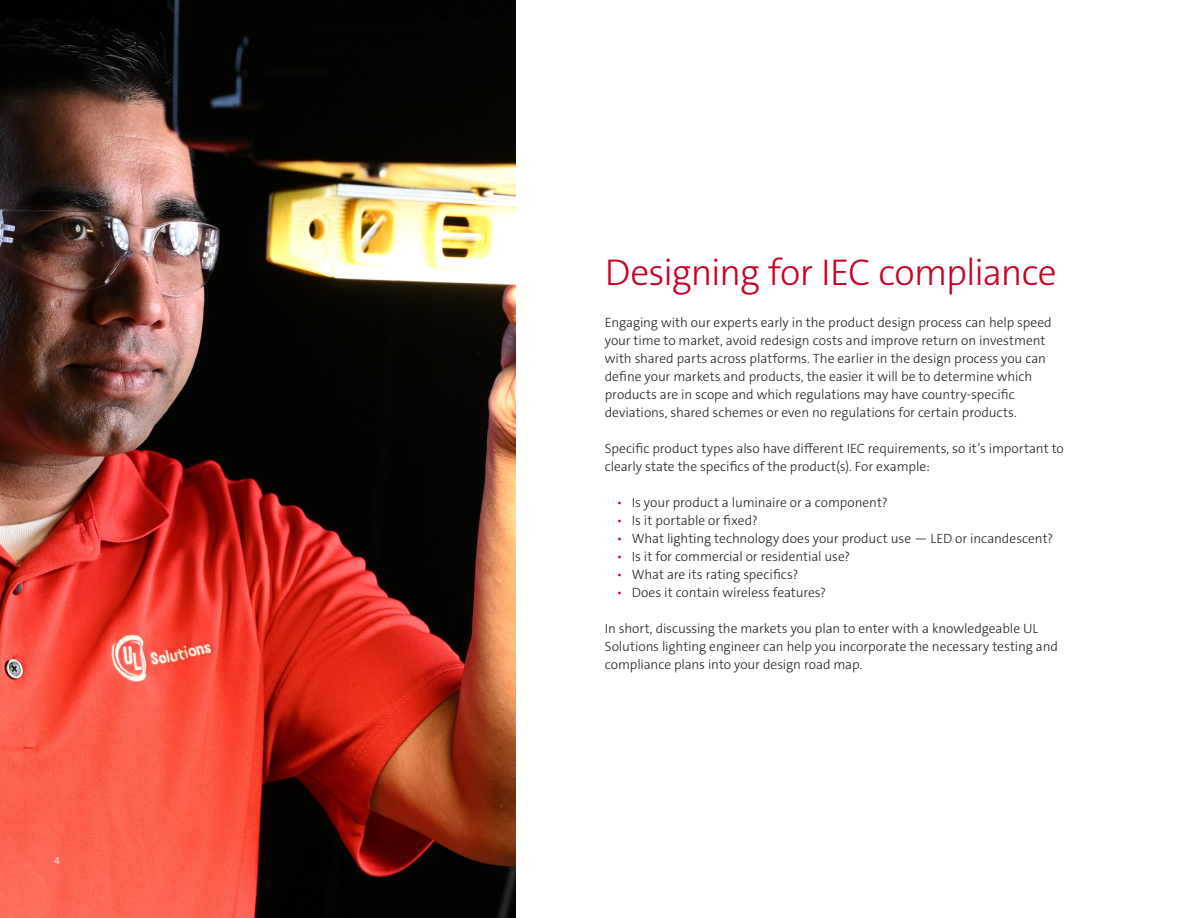
<style>
.page{position:relative;width:1188px;height:918px;background:#fff}
.page>*{position:absolute;margin:0;border:0;box-sizing:border-box;transform-origin:0 0}
.Interior_Headline{font:300 37.5px "The Sans C5";letter-spacing:-.025em;color:#ca0123}
.Body_Copy{font:300 13.5px/18px "The Sans C5";letter-spacing:-.005em;color:#231f20}
.t1{font:300 10.5px "The Sans C5";color:#fff}
.s1{color:#ca0123}
</style>
<div class="page">
<img style="left:0;top:0;width:515px;height:918px">
<p class="t1" style="left:54px;top:854px;width:7px">4</p>
<p class="Interior_Headline" style="left:605px;top:248px;width:453px">Designing for IEC compliance</p>
<p class="Body_Copy" style="left:605px;top:314px;width:449px">Engaging with our experts early in the product design process can help speed your time to market, avoid redesign costs and improve return on investment with shared parts across platforms. The earlier in the design process you can define your markets and products, the easier it will be to determine which products are in scope and which regulations may have country-specific deviations, shared schemes or even no regulations for certain products.</p>
<p class="Body_Copy" style="left:605px;top:440px;width:461px">Specific product types also have different IEC requirements, so it’s important to clearly state the specifics of the product(s). For example:</p>
<p class="Body_Copy" style="left:617px;top:494px;width:272px"><span class="s1">•</span> Is your product a luminaire or a component?</p>
<p class="Body_Copy" style="left:617px;top:512px;width:142px"><span class="s1">•</span> Is it portable or fixed?</p>
<p class="Body_Copy" style="left:617px;top:530px;width:438px"><span class="s1">•</span> What lighting technology does your product use — LED or incandescent?</p>
<p class="Body_Copy" style="left:617px;top:548px;width:235px"><span class="s1">•</span> Is it for commercial or residential use?</p>
<p class="Body_Copy" style="left:617px;top:566px;width:183px"><span class="s1">•</span> What are its rating specifics?</p>
<p class="Body_Copy" style="left:617px;top:584px;width:211px"><span class="s1">•</span> Does it contain wireless features?</p>
<p class="Body_Copy" style="left:605px;top:620px;width:455px">In short, discussing the markets you plan to enter with a knowledgeable UL<br>Solutions lighting engineer can help you incorporate the necessary testing and compliance plans into your design road map.</p>
</div>
